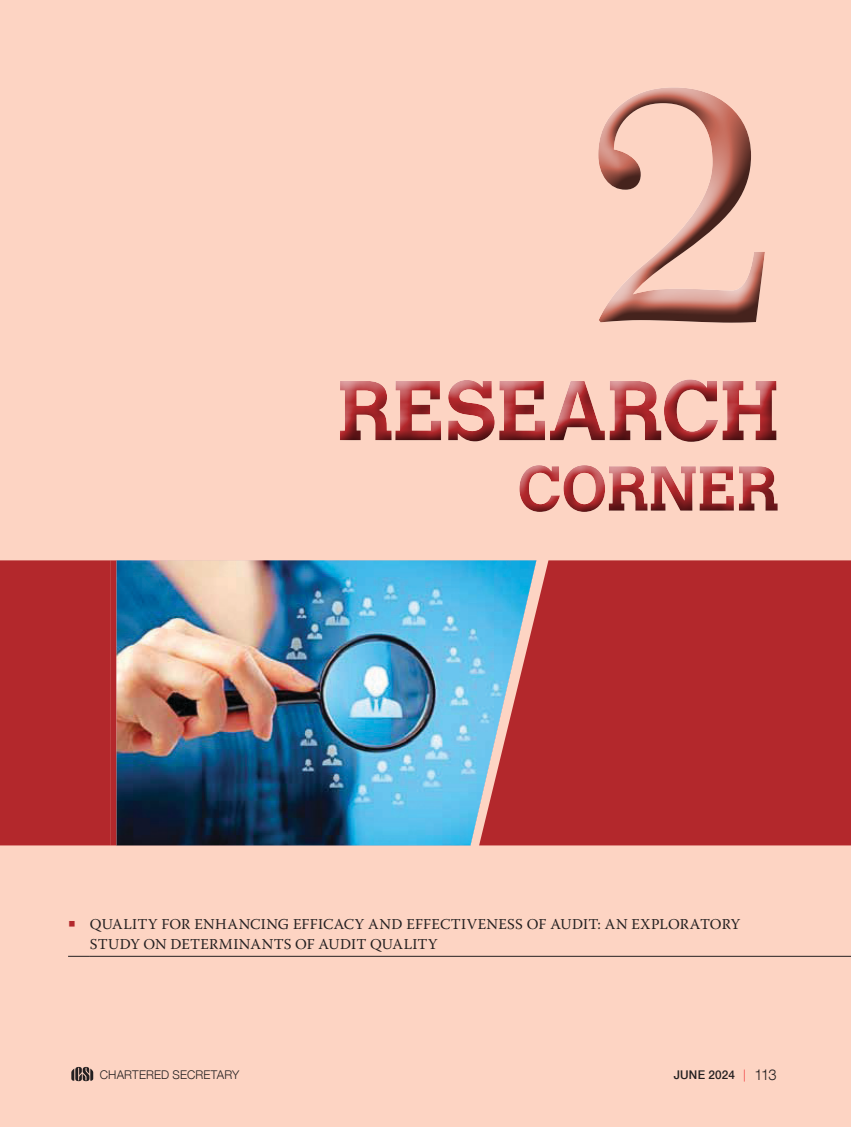
<style>
.page{position:relative;width:851px;height:1127px;background:#fff}
.page>*{position:absolute;margin:0;border:0;box-sizing:border-box;transform-origin:0 0}
.t1{font:600 330px "Century 751 BT";color:#c56857}
.t2{font:700 84px "Calvert MT Std";color:#b3282c}
.t3{font:700 63px "Calvert MT Std";letter-spacing:.005em;color:#b3282c}
.Seperator_Page{font:15px/19.5px "Warnock Pro";letter-spacing:.015em;color:#231f20}
.t4{font:300 12px "Helvetica Neue LT Com";letter-spacing:.01em;color:#231f20}
.t5{font:500 12px "Helvetica Neue LT Com";letter-spacing:.015em;color:#231f20}
.s1{font-family:"Helvetica Neue LT Std";font-weight:300;color:#ed1c24}
.s2{font-weight:300;font-size:15px}
</style>
<div class="page">
<div style="left:0;top:0;width:850px;height:1127px;background:#fdd4c3"></div>
<div style="left:576px;top:66px;width:206px;height:271px;background:#fff;opacity:.75"></div>
<div style="left:581px;top:96px;width:204px;height:248px;background:#231f20;opacity:.75"></div>
<svg style="left:68px;top:956px;width:22px;height:1px"></svg>
<hr style="left:90px;top:956px;width:760px;height:1px;background:#231f20">
<div style="left:321px;top:366px;width:478px;height:161px;background:#231f20;opacity:.75"></div>
<div style="left:0;top:560px;width:850px;height:285px;background:#b3282c"></div>
<img style="left:117px;top:560px;width:419px;height:285px">
<svg style="left:71px;top:1067px;width:22px;height:14px"></svg>
<h1 class="t1" style="left:588px;top:3px;width:191px">2</h1>
<h2 class="t2" style="left:337px;top:357px;width:443px">RESEARCH</h2>
<h3 class="t3" style="left:517px;top:448px;width:263px">CORNER</h3>
<p class="Seperator_Page" style="left:90px;top:914px;width:651px">QUALITY FOR ENHANCING EFFICACY AND EFFECTIVENESS OF AUDIT: AN EXPLORATORY<br>STUDY ON DETERMINANTS OF AUDIT QUALITY</p>
<p class="t4" style="left:100px;top:1067px;width:141px">CHARTERED SECRETARY</p>
<p class="t5" style="left:673px;top:1068px;width:104px">JUNE 2024 <span class="s1">|</span> <span class="s2">113</span></p>
</div>
